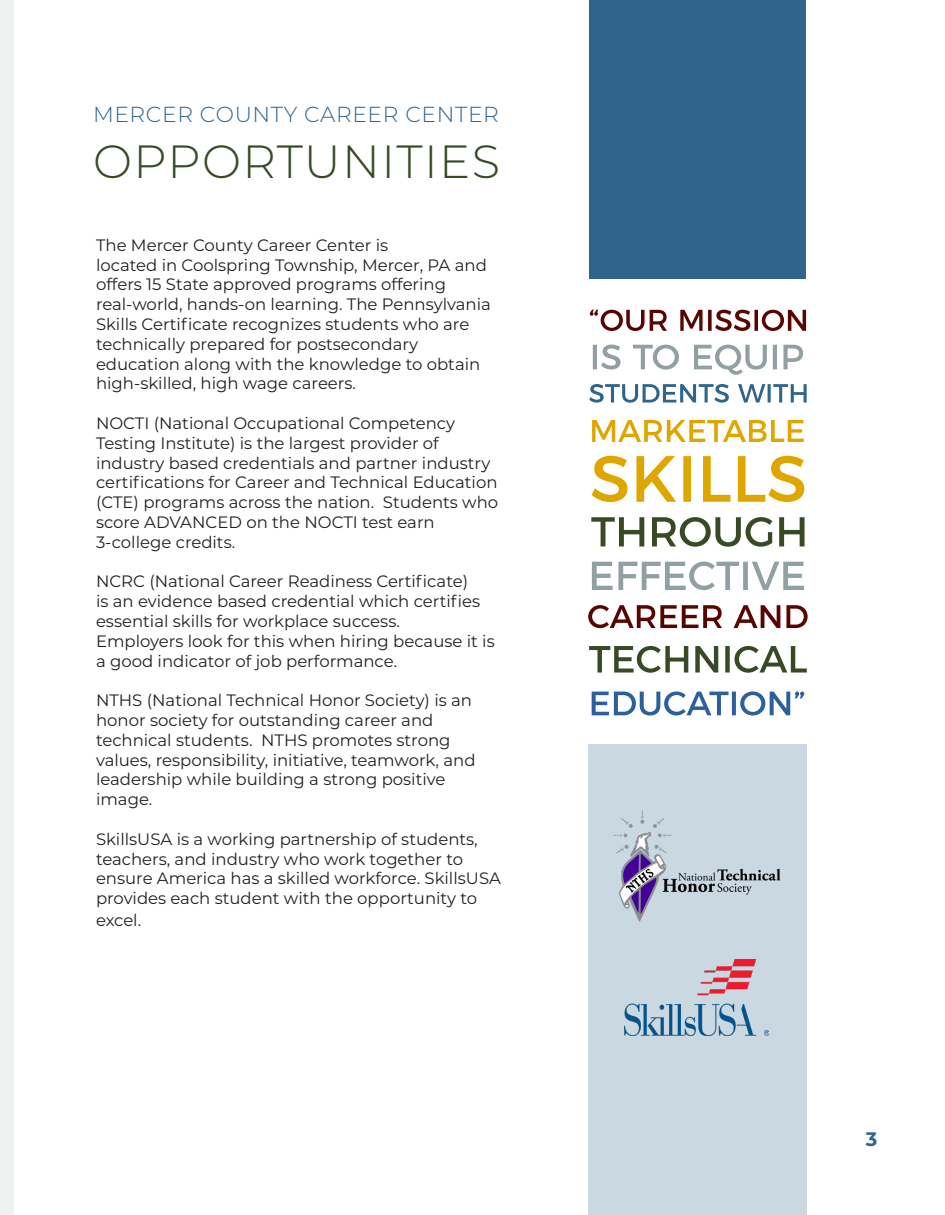
<style>
.page{position:relative;width:945px;height:1215px;background:#fff}
.page>*{position:absolute;margin:0;border:0;box-sizing:border-box;transform-origin:0 0}
.t1{font:300 46.5px "Montserrat";letter-spacing:.03em;color:#374a24}
.t2{font:300 21.75px "Montserrat";letter-spacing:.03em;color:#2f648d}
.t3{font:700 19.5px "Montserrat";color:#2f648d}
.t4{font:16.5px/19.8px "Montserrat";color:#231f20}
</style>
<div class="page">
<div style="left:0;top:0;width:14px;height:1215px;background:#f0f2f2"></div>
<div style="left:590px;top:0;width:216px;height:278px;background:#2f648d"></div>
<svg style="left:592px;top:691px;width:212px;height:25px"></svg>
<svg style="left:589px;top:646px;width:218px;height:27px"></svg>
<svg style="left:588px;top:605px;width:220px;height:23px"></svg>
<svg style="left:592px;top:562px;width:212px;height:28px"></svg>
<svg style="left:591px;top:517px;width:214px;height:30px"></svg>
<svg style="left:592px;top:456px;width:212px;height:46px"></svg>
<svg style="left:592px;top:420px;width:212px;height:22px"></svg>
<svg style="left:589px;top:384px;width:218px;height:19px"></svg>
<svg style="left:593px;top:345px;width:210px;height:30px"></svg>
<svg style="left:590px;top:310px;width:216px;height:21px"></svg>
<div style="left:589px;top:745px;width:218px;height:470px;background:#cad8e2"></div>
<img style="left:624px;top:959px;width:145px;height:77px">
<img style="left:613px;top:810px;width:168px;height:112px">
<p class="t2" style="left:93px;top:99px;width:407px">MERCER COUNTY CAREER CENTER</p>
<p class="t1" style="left:93px;top:130px;width:409px">OPPORTUNITIES</p>
<p class="t4" style="left:96px;top:235px;width:294px">The Mercer County Career Center is</p>
<p class="t4" style="left:96px;top:254px;width:396px">located in Coolspring Township, Mercer, PA and offers 15 State approved programs offering real-world, hands-on learning. The Pennsylvania Skills Certificate recognizes students who are technically prepared for postsecondary education along with the knowledge to obtain high-skilled, high wage careers.</p>
<p class="t4" style="left:96px;top:413px;width:396px">NOCTI (National Occupational Competency<br>Testing Institute) is the largest provider of industry based credentials and partner industry</p>
<p class="t4" style="left:96px;top:472px;width:404px">certifications for Career and Technical Education (CTE) programs across the nation. Students who score ADVANCED on the NOCTI test earn 3-college credits.</p>
<p class="t4" style="left:96px;top:571px;width:400px">NCRC (National Career Readiness Certificate)<br>is an evidence based credential which certifies essential skills for workplace success.<br>Employers look for this when hiring because it is a good indicator of job performance.</p>
<p class="t4" style="left:96px;top:690px;width:381px">NTHS (National Technical Honor Society) is an honor society for outstanding career and technical students. NTHS promotes strong values, responsibility, initiative, teamwork, and leadership while building a strong positive image.</p>
<p class="t4" style="left:96px;top:829px;width:406px">SkillsUSA is a working partnership of students, teachers, and industry who work together to ensure America has a skilled workforce. SkillsUSA provides each student with the opportunity to</p>
<p class="t4" style="left:96px;top:910px;width:47px">excel.</p>
<p class="t3" style="left:866px;top:1125px;width:13px">3</p>
</div>
